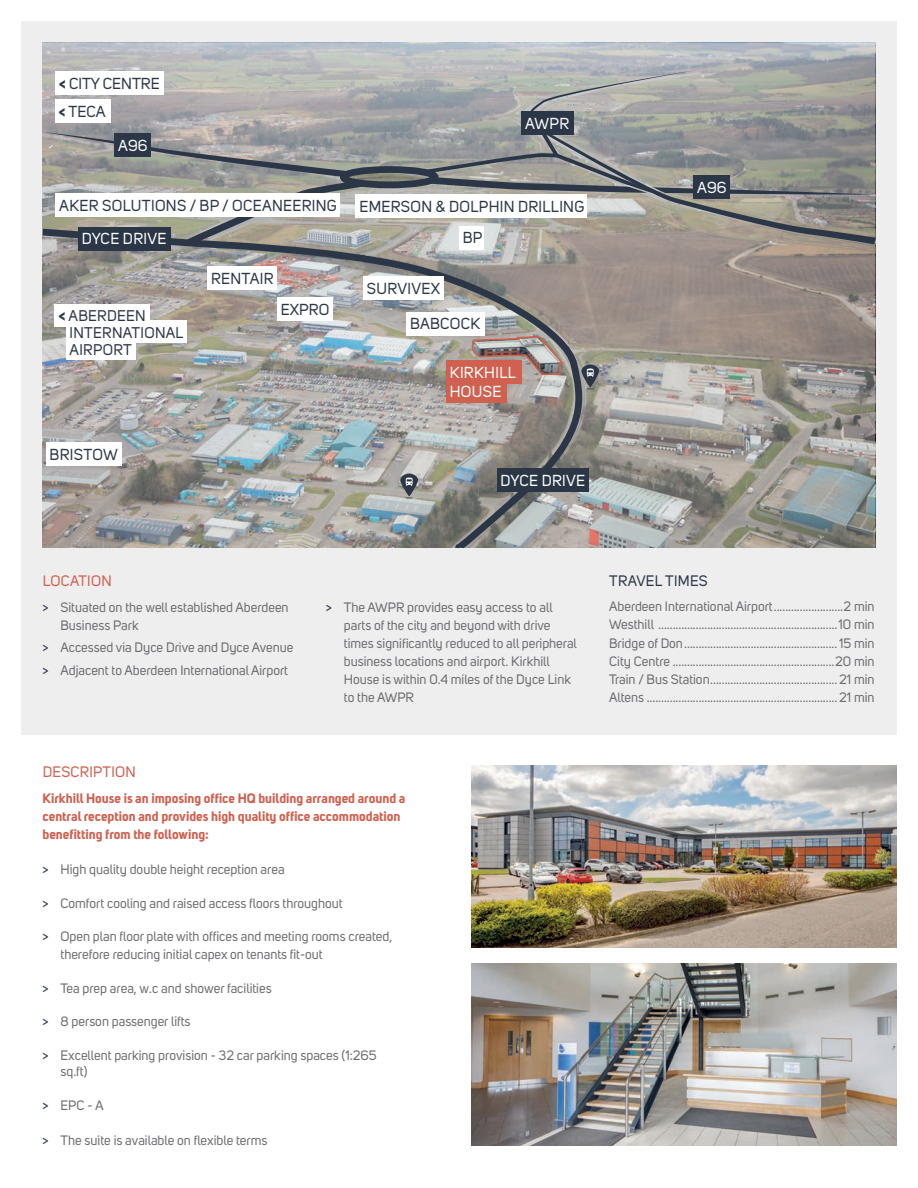
<style>
.page{position:relative;width:918px;height:1188px;background:#fff}
.page>*{position:absolute;margin:0;border:0;box-sizing:border-box;transform-origin:0 0}
.t1{font:15.75px "Uni Sans";letter-spacing:.02em;color:#2b3747}
.t2{font:15.75px/18.9px "Uni Sans";letter-spacing:.02em;color:#fff}
.t3{font:15.75px "Uni Sans";color:#2b3747}
.t4{font:15.3px/17px "Uni Sans";letter-spacing:.02em;color:#2b3747}
.t5{font:15px "Uni Sans";letter-spacing:.02em;color:#d0604f}
.t6{font:15px "Uni Sans";letter-spacing:.02em;color:#2b3747}
.t7{font:13.5px/18px "Uni Sans";color:#6c6d70}
.t8{font:700 13.5px/18px "Uni Sans";color:#d0604f}
.s1{font-weight:700}
.s2{font-weight:700;font-size:15.75px}
.s3{color:#2b3747}
.s4{font-family:"Calibri";font-size:15px}
</style>
<div class="page">
<div style="left:21px;top:21px;width:876px;height:713px;background:#eeeeef"></div>
<svg style="left:43px;top:43px;width:832px;height:504px;background:#a5a29f"></svg>
<img style="left:43px;top:225px;width:549px;height:322px">
<svg style="left:529px;top:69px;width:346px;height:175px;background:#a09f99"></svg>
<svg style="left:181px;top:195px;width:192px;height:55px;background:#979792"></svg>
<svg style="left:43px;top:132px;width:832px;height:63px;background:#949593"></svg>
<svg style="left:419px;top:124px;width:227px;height:69px;background:#8d9091"></svg>
<svg style="left:581px;top:365px;width:18px;height:24px"></svg>
<img style="left:343px;top:170px;width:92px;height:15px">
<div style="left:340px;top:166px;width:99px;height:22px;border:7px solid #2b3747;border-radius:50%"></div>
<svg style="left:400px;top:474px;width:18px;height:24px"></svg>
<div style="left:56px;top:194px;width:284px;height:23px;background:#fff"></div>
<div style="left:277px;top:297px;width:56px;height:24px;background:#fff"></div>
<div style="left:55px;top:99px;width:55px;height:24px;background:#fff"></div>
<div style="left:55px;top:72px;width:109px;height:23px;background:#fff"></div>
<div style="left:363px;top:276px;width:81px;height:24px;background:#fff"></div>
<div style="left:46px;top:442px;width:76px;height:24px;background:#fff"></div>
<div style="left:207px;top:266px;width:70px;height:24px;background:#fff"></div>
<div style="left:55px;top:304px;width:95px;height:23px;background:#fff"></div>
<div style="left:67px;top:320px;width:120px;height:23px;background:#fff"></div>
<div style="left:67px;top:337px;width:69px;height:23px;background:#fff"></div>
<img style="left:471px;top:336px;width:94px;height:40px">
<div style="left:406px;top:312px;width:79px;height:23px;background:#fff"></div>
<div style="left:497px;top:469px;width:92px;height:23px;background:#2b3747"></div>
<div style="left:78px;top:227px;width:92px;height:23px;background:#2b3747"></div>
<div style="left:114px;top:133px;width:37px;height:24px;background:#2b3747"></div>
<div style="left:693px;top:175px;width:37px;height:24px;background:#2b3747"></div>
<div style="left:521px;top:111px;width:52px;height:24px;background:#2b3747"></div>
<svg style="left:627px;top:185px;width:25px;height:9px"></svg>
<svg style="left:647px;top:185px;width:19px;height:8px"></svg>
<div style="left:355px;top:194px;width:232px;height:24px;background:#fff"></div>
<div style="left:446px;top:361px;width:76px;height:23px;background:#d0604f"></div>
<div style="left:446px;top:379px;width:61px;height:24px;background:#d0604f"></div>
<div style="left:459px;top:226px;width:25px;height:23px;background:#fff"></div>
<img style="left:471px;top:765px;width:426px;height:183px">
<img style="left:471px;top:963px;width:425px;height:182px">
<p class="t3" style="left:59px;top:75px;width:102px"><span class="s1">&lt;</span> CITY CENTRE</p>
<p class="t1" style="left:59px;top:102px;width:48px"><span class="s1">&lt;</span> TECA</p>
<p class="t2" style="left:118px;top:136px;width:31px">A96</p>
<p class="t1" style="left:59px;top:197px;width:279px">AKER SOLUTIONS / BP / OCEANEERING</p>
<p class="t2" style="left:82px;top:230px;width:86px">DYCE DRIVE</p>
<p class="t1" style="left:211px;top:269px;width:64px">RENTAIR</p>
<p class="t2" style="left:525px;top:114px;width:45px">AWPR</p>
<p class="t1" style="left:359px;top:197px;width:226px">EMERSON &amp; DOLPHIN DRILLING</p>
<p class="t1" style="left:367px;top:279px;width:75px">SURVIVEX</p>
<p class="t1" style="left:463px;top:229px;width:21px">BP</p>
<p class="t1" style="left:281px;top:300px;width:50px">EXPRO</p>
<p class="t4" style="left:70px;top:307px;width:115px;text-indent:-11px"><span class="s2">&lt;</span> ABERDEEN<br>INTERNATIONAL<br>AIRPORT</p>
<p class="t1" style="left:410px;top:315px;width:72px">BABCOCK</p>
<p class="t1" style="left:50px;top:445px;width:70px">BRISTOW</p>
<p class="t2" style="left:450px;top:363px;width:68px">KIRKHILL<br>HOUSE</p>
<p class="t2" style="left:501px;top:472px;width:86px">DYCE DRIVE</p>
<p class="t2" style="left:697px;top:178px;width:31px">A96</p>
<p class="t5" style="left:43px;top:572px;width:71px">LOCATION</p>
<p class="t7" style="left:61px;top:599px;width:230px;text-indent:-18px"><span class="s3">&gt;</span> Situated on the well established Aberdeen<br>Business Park</p>
<p class="t7" style="left:43px;top:637px;width:252px;line-height:22.2px"><span class="s3">&gt;</span> Accessed via Dyce Drive and Dyce Avenue <span class="s3">&gt;</span> Adjacent to Aberdeen International Airport</p>
<p class="t7" style="left:344px;top:598px;width:235px;text-indent:-18px"><span class="s3">&gt;</span> The AWPR provides easy access to all parts of the city and beyond with drive times significantly reduced to all peripheral business locations and airport. Kirkhill House is within 0.4 miles of the Dyce Link to the AWPR</p>
<p class="t5" style="left:43px;top:763px;width:95px">DESCRIPTION</p>
<p class="t8" style="left:43px;top:789px;width:364px">Kirkhill House is an imposing office HQ building arranged around a central reception and provides high quality office accommodation benefitting from the following:</p>
<p class="t7" style="left:43px;top:861px;width:244px"><span class="s3">&gt;</span> High quality double height reception area</p>
<p class="t7" style="left:43px;top:894px;width:302px"><span class="s3">&gt;</span> Comfort cooling and raised access floors throughout</p>
<p class="t7" style="left:61px;top:927px;width:333px;text-indent:-18px"><span class="s3">&gt;</span> Open plan floor plate with offices and meeting rooms created, therefore reducing initial capex on tenants fit-out</p>
<p class="t7" style="left:43px;top:979px;width:231px"><span class="s3">&gt;</span> Tea prep area, w.c and shower facilities</p>
<p class="t7" style="left:43px;top:1013px;width:150px"><span class="s3">&gt;</span> 8 person passenger lifts</p>
<p class="t7" style="left:61px;top:1047px;width:318px;line-height:16.2px;text-indent:-18px"><span class="s3">&gt;</span> Excellent parking provision - 32 car parking spaces (1:265 sq.ft)</p>
<p class="t7" style="left:43px;top:1097px;width:63px"><span class="s3">&gt;</span> EPC - <span class="s4">A</span></p>
<p class="t7" style="left:43px;top:1131px;width:226px"><span class="s3">&gt;</span> The suite is available on flexible terms</p>
<p class="t6" style="left:609px;top:572px;width:100px">TRAVEL TIMES</p>
<p class="t7" style="left:609px;top:598px;width:267px;text-align:justify">Aberdeen International Airport........................2 min Westhill ..............................................................10 min Bridge of Don.....................................................15 min City Centre ........................................................20 min Train / Bus Station............................................21 min Altens ..................................................................21 min</p>
</div>
